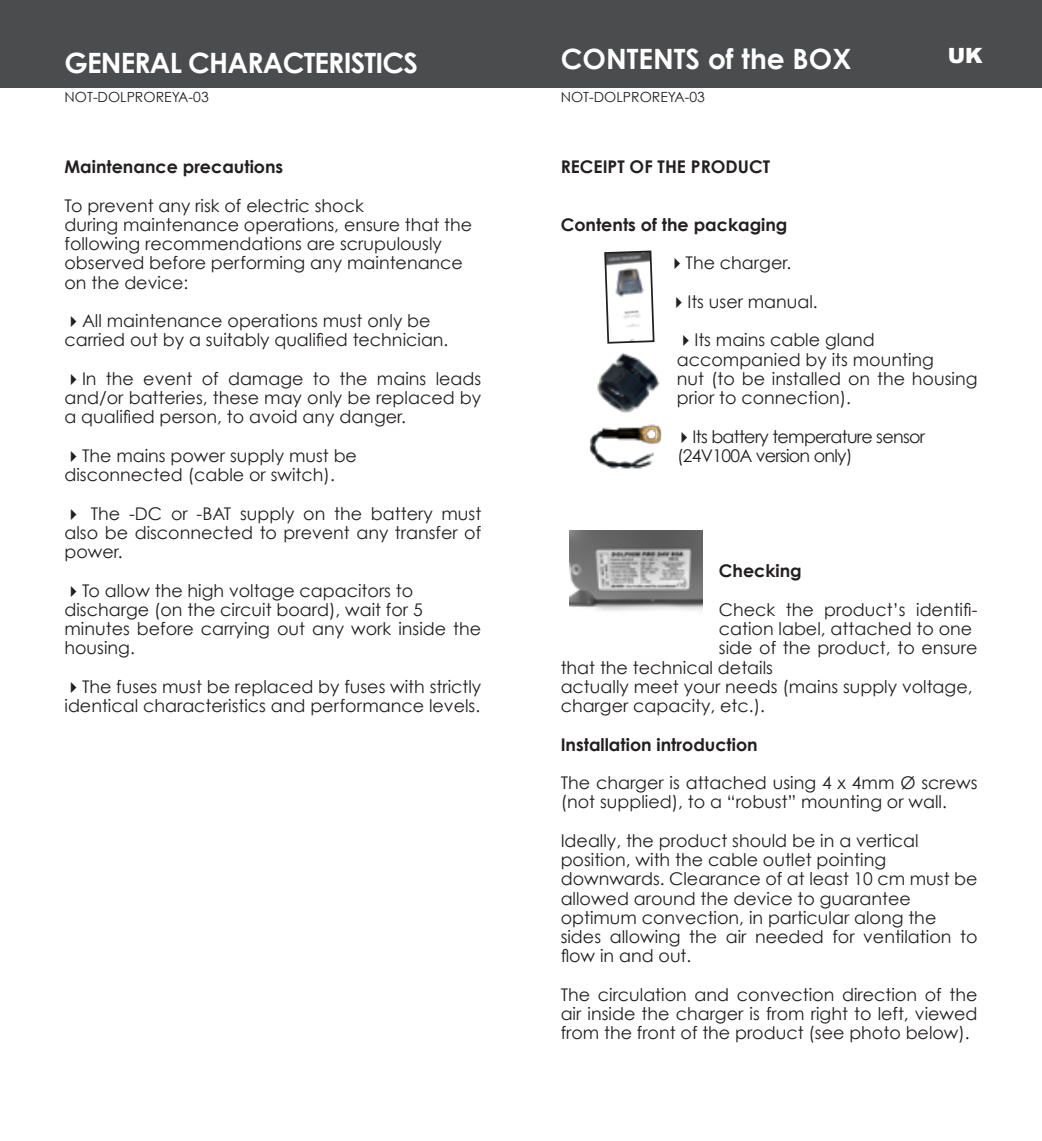
<style>
.page{position:relative;width:1042px;height:1141px;background:#fff}
.page>*{position:absolute;margin:0;border:0;box-sizing:border-box;transform-origin:0 0}
.t1{font:700 28px "Century Gothic";letter-spacing:-.03em;color:#fff}
.t2{font:700 28px "Century Gothic";color:#fff}
.t3{font:900 21px "Arial";color:#fff}
.t4{font:17.5px/19.2px "Century Gothic";color:#231f20}
.t5{font:700 17.5px "Century Gothic";color:#231f20}
.t6{font:17.5px/19.2px "Century Gothic";letter-spacing:-.04em;color:#231f20}
.t7{font:14px "Century Gothic";color:#231f20}
</style>
<div class="page">
<div style="left:0;top:0;width:521px;height:88px;background:#4b4c4d"></div>
<div style="left:521px;top:0;width:521px;height:88px;background:#4b4c4d"></div>
<img style="left:569px;top:531px;width:133px;height:80px">
<svg style="left:604px;top:250px;width:51px;height:94px"></svg>
<img style="left:597px;top:352px;width:63px;height:61px">
<img style="left:589px;top:424px;width:73px;height:45px">
<h1 class="t1" style="left:64px;top:45px;width:355px">GENERAL CHARACTERISTICS</h1>
<p class="t7" style="left:64px;top:89px;width:146px">NOT-DOLPROREYA-03</p>
<p class="t5" style="left:64px;top:156px;width:220px">Maintenance precautions</p>
<p class="t4" style="left:64px;top:195px;width:409px">To prevent any risk of electric shock<br>during maintenance operations, ensure that the following recommendations are scrupulously observed before performing any maintenance on the device:</p>
<p class="t4" style="left:64px;top:311px;width:385px">✔All maintenance operations must only be carried out by a suitably qualified technician.</p>
<p class="t4" style="left:64px;top:369px;width:418px;text-align:justify">✔In the event of damage to the mains leads and/or batteries, these may only be replaced by a qualified person, to avoid any danger.</p>
<p class="t4" style="left:64px;top:446px;width:294px">✔The mains power supply must be disconnected (cable or switch).</p>
<p class="t4" style="left:64px;top:503px;width:418px;text-align:justify">✔ The -DC or -BAT supply on the battery must also be disconnected to prevent any transfer of power.</p>
<p class="t4" style="left:64px;top:580px;width:418px">✔To allow the high voltage capacitors to discharge (on the circuit board), wait for 5 minutes before carrying out any work inside the housing.</p>
<p class="t4" style="left:64px;top:677px;width:418px">✔The fuses must be replaced by fuses with strictly identical characteristics and performance levels.</p>
<h1 class="t2" style="left:561px;top:42px;width:292px">CONTENTS of the BOX</h1>
<p class="t7" style="left:561px;top:89px;width:146px">NOT-DOLPROREYA-03</p>
<p class="t5" style="left:561px;top:156px;width:211px">RECEIPT OF THE PRODUCT</p>
<p class="t3" style="left:948px;top:40px;width:36px">UK</p>
<p class="t5" style="left:561px;top:213px;width:228px">Contents of the packaging</p>
<p class="t4" style="left:668px;top:253px;width:125px">✔The charger.</p>
<p class="t4" style="left:670px;top:292px;width:149px">✔Its user manual.</p>
<p class="t4" style="left:677px;top:330px;width:302px">✔Its mains cable gland accompanied by its mounting<br>nut (to be installed on the housing prior to connection).</p>
<p class="t6" style="left:675px;top:426px;width:251px">✔Its battery temperature sensor (24V100A version only)</p>
<p class="t5" style="left:719px;top:560px;width:84px">Checking</p>
<p class="t4" style="left:719px;top:600px;width:260px">Check the product’s identifi-</p>
<p class="t4" style="left:719px;top:619px;width:255px">cation label, attached to one</p>
<p class="t4" style="left:719px;top:638px;width:260px">side of the product, to ensure</p>
<p class="t4" style="left:561px;top:657px;width:214px">that the technical details</p>
<p class="t4" style="left:561px;top:677px;width:413px">actually meet your needs (mains supply voltage,</p>
<p class="t4" style="left:561px;top:696px;width:206px">charger capacity, etc.).</p>
<p class="t5" style="left:561px;top:733px;width:199px">Installation introduction</p>
<p class="t4" style="left:561px;top:773px;width:418px">The charger is attached using 4 x 4mm Ø screws (not supplied), to a “robust” mounting or wall.</p>
<p class="t4" style="left:561px;top:831px;width:418px">Ideally, the product should be in a vertical position, with the cable outlet pointing downwards. Clearance of at least 10 cm must be allowed around the device to guarantee optimum convection, in particular along the sides allowing the air needed for ventilation to flow in and out.</p>
<p class="t4" style="left:561px;top:985px;width:418px;text-align:justify">The circulation and convection direction of the air inside the charger is from right to left, viewed from the front of the product (see photo below).</p>
</div>
